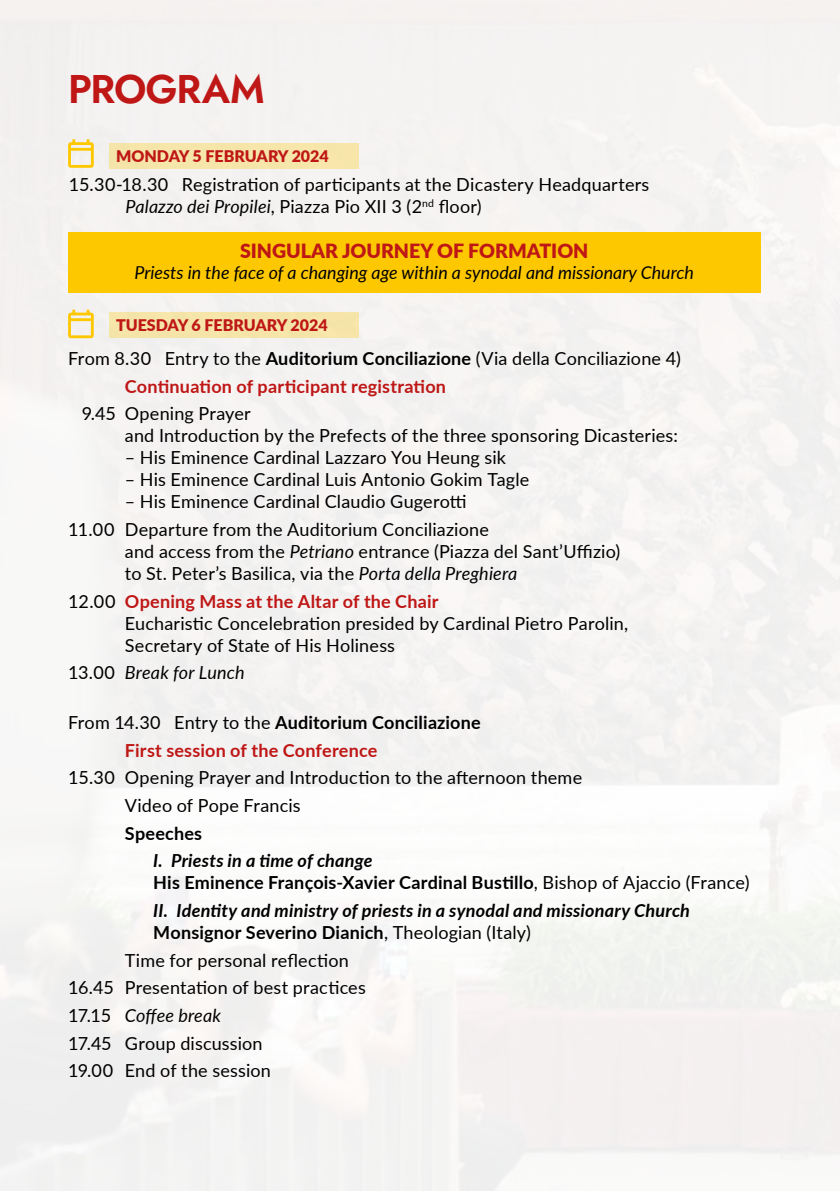
<style>
.page{position:relative;width:840px;height:1191px;background:#fff}
.page>*{position:absolute;margin:0;border:0;box-sizing:border-box;transform-origin:0 0}
.t1{font:600 40px "Jost";letter-spacing:-.025em;color:#be1716}
.t2{font:900 19.6px "Lato";color:#be1716}
.t3{font:18px/27.6px "Lato";letter-spacing:.01em;color:#000}
.t4{font:italic 700 18px/22px "Lato";letter-spacing:.01em;color:#000}
.t5{font:700 18px/22px "Lato";letter-spacing:.01em;color:#000}
.t6{font:700 18px/27.6px "Lato";letter-spacing:.01em;color:#be1716}
.t7{font:italic 18px "Lato";letter-spacing:.01em;color:#000}
.t8{font:italic 17.8px "Lato";color:#000}
.t9{font:900 16px "Lato";color:#be1716}
.s1{font-style:italic}
.s2{font-weight:700}
.s3{font-weight:700;color:#be1716}
.s4{font-style:normal}
.s5{font-weight:400;color:#000}
.s6{color:#000}
.s7{font-weight:400}
.s8{font-weight:400;font-style:normal}
</style>
<div class="page">
<img style="left:0;top:0;width:839px;height:1191px">
<div style="left:68px;top:232px;width:692px;height:61px;background:#fec800"></div>
<div style="left:109px;top:312px;width:250px;height:25px;background:#f5e4a8"></div>
<div style="left:109px;top:143px;width:250px;height:25px;background:#f7e6a9"></div>
<svg style="left:68px;top:310px;width:26px;height:28px"></svg>
<svg style="left:68px;top:139px;width:26px;height:29px"></svg>
<h1 class="t1" style="left:68px;top:60px;width:198px">PROGRAM</h1>
<p class="t9" style="left:116px;top:146px;width:214px">MONDAY 5 FEBRUARY 2024</p>
<p class="t3" style="left:125px;top:173px;width:525px;line-height:22px;text-indent:-57px">15.30-18.30 Registration of participants at the Dicastery Headquarters<br><span class="s1">Palazzo dei Propilei</span>, Piazza Pio XII 3 (2<sup>nd</sup> floor)</p>
<p class="t2" style="left:240px;top:239px;width:350px">SINGULAR JOURNEY OF FORMATION</p>
<p class="t8" style="left:134px;top:262px;width:560px">Priests in the face of a changing age within a synodal and missionary Church</p>
<p class="t9" style="left:116px;top:315px;width:213px">TUESDAY 6 FEBRUARY 2024</p>
<p class="t3" style="left:125px;top:344px;width:557px;text-indent:-57px">From 8.30 Entry to the <span class="s2">Auditorium Conciliazione</span> (Via della Conciliazione 4)<br><span class="s3">Continuation of participant registration</span></p>
<p class="t3" style="left:125px;top:402px;width:554px;line-height:22px;text-indent:-43px">9.45 Opening Prayer<br>and Introduction by the Prefects of the three sponsoring Dicasteries:</p>
<p class="t3" style="left:125px;top:443px;width:382px">– His Eminence Cardinal Lazzaro You Heung sik</p>
<p class="t3" style="left:125px;top:465px;width:406px">– His Eminence Cardinal Luis Antonio Gokim Tagle</p>
<p class="t3" style="left:68px;top:487px;width:422px;text-indent:57px">– His Eminence Cardinal Claudio Gugerotti<br>11.00 Departure from the Auditorium Conciliazione</p>
<p class="t3" style="left:125px;top:540px;width:496px;line-height:22px">and access from the <span class="s1">Petriano</span> entrance (Piazza del Sant’Uffizio) to St. Peter’s Basilica, via the <span class="s1">Porta della Preghiera</span></p>
<p class="t3" style="left:125px;top:589px;width:504px;line-height:22px;text-indent:-57px">12.00 <span class="s3">Opening Mass at the Altar of the Chair<br></span>Eucharistic Concelebration presided by Cardinal Pietro Parolin,<br>Secretary of State of His Holiness</p>
<p class="t7" style="left:68px;top:661px;width:178px"><span class="s4">13.00</span> Break for Lunch</p>
<p class="t6" style="left:125px;top:708px;width:357px;text-indent:-57px"><span class="s5">From 14.30 Entry to the</span> <span class="s6">Auditorium Conciliazione<br></span>First session of the Conference</p>
<p class="t3" style="left:125px;top:763px;width:458px;text-indent:-57px">15.30 Opening Prayer and Introduction to the afternoon theme<br>Video of Pope Francis</p>
<p class="t5" style="left:125px;top:821px;width:79px">Speeches</p>
<p class="t5" style="left:153px;top:849px;width:597px"><span class="s1">I. Priests in a time of change<br></span>His Eminence François-Xavier Cardinal Bustillo<span class="s7">, Bishop of Ajaccio (France)</span></p>
<p class="t4" style="left:153px;top:899px;width:538px">II. Identity and ministry of priests in a synodal and missionary Church<br><span class="s4">Monsignor Severino Dianich</span><span class="s8">, Theologian (Italy)</span></p>
<p class="t3" style="left:68px;top:946px;width:299px;text-indent:57px">Time for personal reflection<br>16.45 Presentation of best practices<br>17.15 <span class="s1">Coffee break<br></span>17.45 Group discussion<br>19.00 End of the session</p>
</div>
